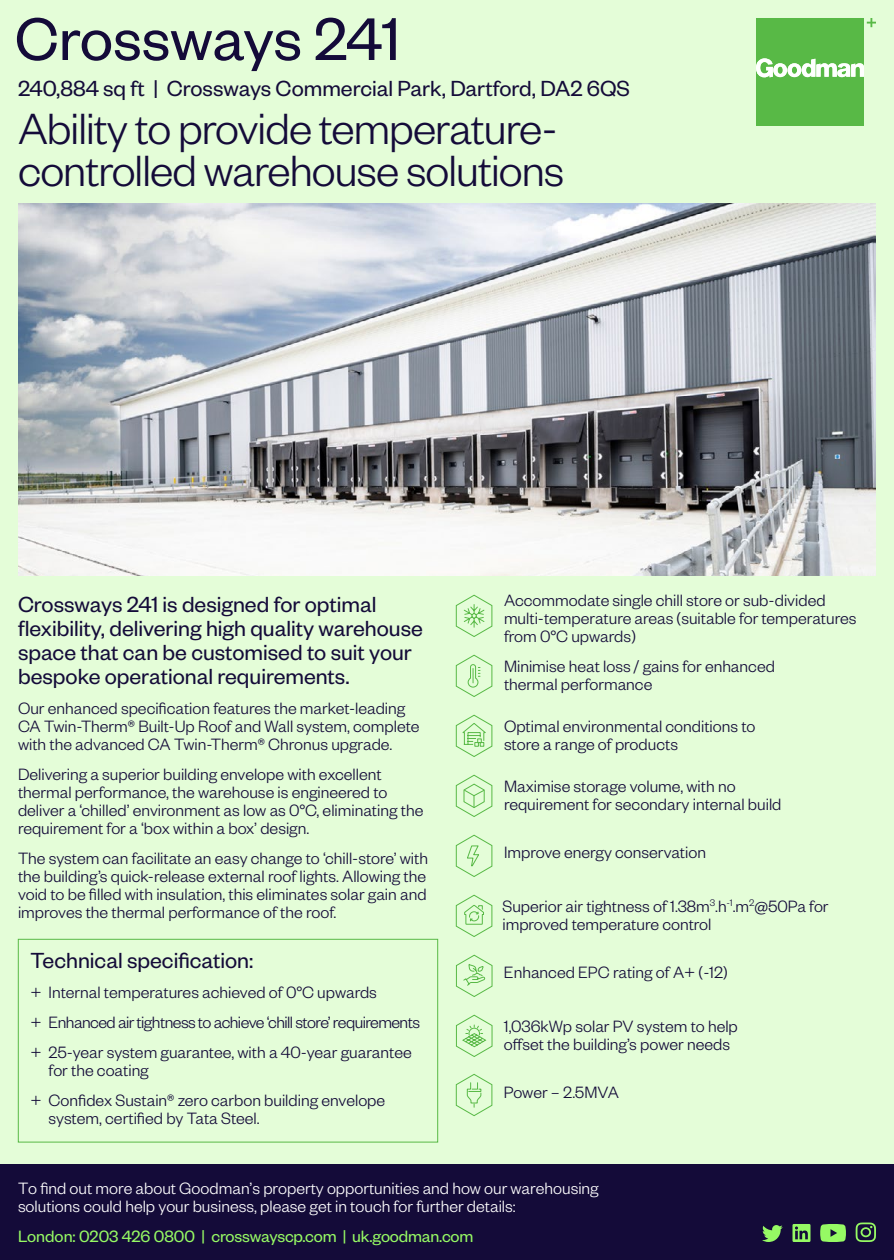
<style>
.page{position:relative;width:894px;height:1260px;background:#e4fdd8}
.page>*{position:absolute;margin:0;border:0;box-sizing:border-box;transform-origin:0 0}
.t1{font:66px "Founders Grotesk";letter-spacing:-.005em;color:#140b39}
.t2{font:300 48px/42px "Founders Grotesk";letter-spacing:-.02em;color:#140b39}
.t3{font:24px/24px "Founders Grotesk";color:#140b39}
.t4{font:300 18px/18px "Founders Grotesk";color:#140b39}
.t5{font:300 18px/18px "Founders Grotesk";color:#fff}
.t6{font:18px "Founders Grotesk";letter-spacing:-.01em;color:#96fa64}
</style>
<div class="page">
<div style="left:18px;top:939px;width:420px;height:203px;border:1px solid #58b946"></div>
<svg style="left:456px;top:955px;width:37px;height:42px"></svg>
<svg style="left:456px;top:715px;width:37px;height:42px"></svg>
<svg style="left:456px;top:895px;width:37px;height:42px"></svg>
<svg style="left:456px;top:655px;width:37px;height:42px"></svg>
<svg style="left:456px;top:595px;width:37px;height:42px"></svg>
<svg style="left:456px;top:835px;width:37px;height:42px"></svg>
<svg style="left:456px;top:775px;width:37px;height:42px"></svg>
<svg style="left:456px;top:1015px;width:37px;height:42px"></svg>
<svg style="left:756px;top:18px;width:120px;height:108px;background:#73c563"></svg>
<img style="left:18px;top:204px;width:858px;height:372px">
<div style="left:0;top:1164px;width:894px;height:96px;background:#140b39"></div>
<svg style="left:762px;top:1225px;width:21px;height:17px"></svg>
<svg style="left:792px;top:1224px;width:19px;height:18px"></svg>
<svg style="left:820px;top:1224px;width:26px;height:18px"></svg>
<svg style="left:856px;top:1223px;width:20px;height:19px"></svg>
<svg style="left:456px;top:1074px;width:37px;height:42px"></svg>
<h1 class="t1" style="left:15px;top:-1px;width:387px">Crossways 241</h1>
<h3 class="t3" style="left:18px;top:75px;width:614px">240,884 sq ft | Crossways Commercial Park, Dartford, DA2 6QS</h3>
<h2 class="t2" style="left:18px;top:105px;width:548px">Ability to provide temperature&shy;controlled warehouse solutions</h2>
<h3 class="t3" style="left:18px;top:591px;width:406px">Crossways 241 is designed for optimal flexibility, delivering high quality warehouse space that can be customised to suit your bespoke operational requirements.</h3>
<p class="t4" style="left:18px;top:698px;width:403px">Our enhanced specification features the market-leading<br>CA Twin-Therm® Built-Up Roof and Wall system, complete with the advanced CA Twin-Therm® Chronus upgrade.</p>
<p class="t4" style="left:18px;top:764px;width:407px">Delivering a superior building envelope with excellent thermal performance, the warehouse is engineered to deliver a ‘chilled’ environment as low as 0°C, eliminating the requirement for a ‘box within a box’ design.</p>
<p class="t4" style="left:18px;top:848px;width:412px;text-align:justify">The system can facilitate an easy change to ‘chill-store’ with the building’s quick-release external roof lights. Allowing the void to be filled with insulation, this eliminates solar gain and improves the thermal performance of the roof.</p>
<h3 class="t3" style="left:31px;top:947px;width:224px">Technical specification:</h3>
<p class="t4" style="left:31px;top:976px;width:391px;line-height:30px">+ Internal temperatures achieved of 0°C upwards<br>+ Enhanced air tightness to achieve ‘chill store’ requirements + 25-year system guarantee, with a 40-year guarantee</p>
<p class="t4" style="left:31px;top:1054px;width:356px;line-height:30px;text-indent:18px">for the coating<br>+ Confidex Sustain® zero carbon building envelope</p>
<p class="t4" style="left:49px;top:1108px;width:213px">system, certified by Tata Steel.</p>
<p class="t4" style="left:504px;top:590px;width:354px">Accommodate single chill store or sub-divided multi-temperature areas (suitable for temperatures from 0°C upwards)</p>
<p class="t4" style="left:504px;top:656px;width:272px">Minimise heat loss / gains for enhanced thermal performance</p>
<p class="t4" style="left:504px;top:716px;width:253px">Optimal environmental conditions to store a range of products</p>
<p class="t4" style="left:504px;top:776px;width:279px">Maximise storage volume, with no requirement for secondary internal build</p>
<p class="t4" style="left:504px;top:842px;width:204px">Improve energy conservation</p>
<p class="t4" style="left:502px;top:896px;width:328px">Superior air tightness of 1.38m<sup>3</sup>.h<sup>-1</sup>.m<sup>2</sup>@50Pa for improved temperature control</p>
<p class="t4" style="left:504px;top:962px;width:225px">Enhanced EPC rating of A+ (-12)</p>
<p class="t4" style="left:504px;top:1016px;width:235px">1,036kWp solar PV system to help offset the building’s power needs</p>
<p class="t4" style="left:504px;top:1082px;width:117px">Power – 2.5MVA</p>
<p class="t5" style="left:18px;top:1178px;width:582px">To find out more about Goodman’s property opportunities and how our warehousing solutions could help your business, please get in touch for further details:</p>
<p class="t6" style="left:18px;top:1225px;width:457px">London: 0203 426 0800 | crosswayscp.com | uk.goodman.com</p>
</div>
